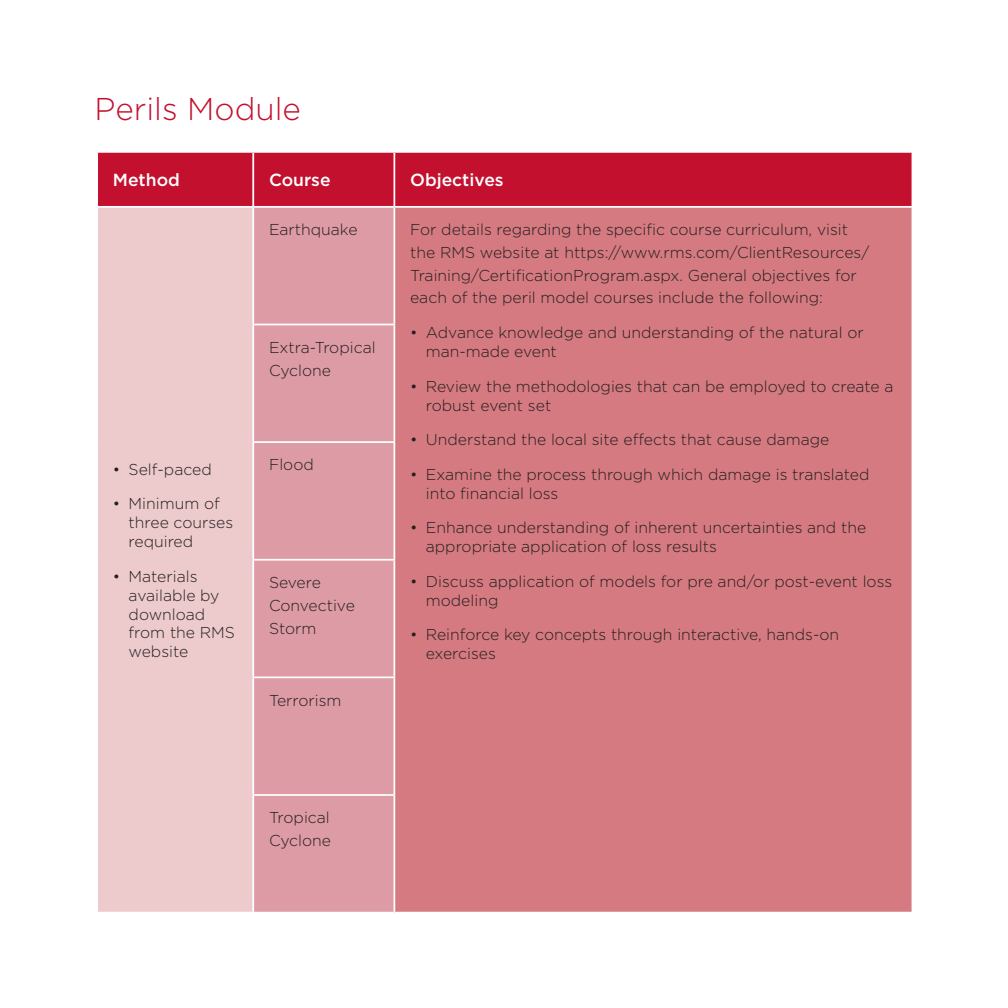
<style>
.page{position:relative;width:1008px;height:1008px;background:#fff}
.page>*{position:absolute;margin:0;border:0;box-sizing:border-box;transform-origin:0 0}
.t1{font:300 31.5px "Gotham";color:#c3102f}
.t2{font:500 17.5px "Gotham";color:#fff}
.t3{font:300 15.75px/18.9px "Gotham";color:#231f20}
</style>
<div class="page">
<div style="left:98px;top:153px;width:813px;height:53px;background:#c3102f"></div>
<div style="left:97px;top:207px;width:156px;height:706px;background:#edcacc"></div>
<div style="left:254px;top:208px;width:140px;height:704px;background:#dd9ba5"></div>
<div style="left:394px;top:207px;width:519px;height:706px;background:#d57a80"></div>
<hr style="left:96px;top:208px;width:2px;height:116px;background:#fff">
<hr style="left:96px;top:324px;width:2px;height:118px;background:#fff">
<hr style="left:96px;top:442px;width:2px;height:118px;background:#fff">
<hr style="left:96px;top:560px;width:2px;height:117px;background:#fff">
<hr style="left:96px;top:677px;width:2px;height:118px;background:#fff">
<hr style="left:96px;top:795px;width:2px;height:117px;background:#fff">
<hr style="left:96px;top:912px;width:157px;height:2px;background:#fff">
<hr style="left:252px;top:208px;width:2px;height:116px;background:#fff">
<hr style="left:394px;top:208px;width:1px;height:116px;background:#fff">
<hr style="left:252px;top:324px;width:143px;height:1px;background:#fff">
<hr style="left:252px;top:325px;width:2px;height:116px;background:#fff">
<hr style="left:394px;top:325px;width:1px;height:116px;background:#fff">
<hr style="left:252px;top:441px;width:143px;height:2px;background:#fff">
<hr style="left:252px;top:443px;width:2px;height:116px;background:#fff">
<hr style="left:394px;top:443px;width:1px;height:116px;background:#fff">
<hr style="left:252px;top:559px;width:143px;height:2px;background:#fff">
<hr style="left:252px;top:561px;width:2px;height:115px;background:#fff">
<hr style="left:394px;top:561px;width:1px;height:115px;background:#fff">
<hr style="left:252px;top:676px;width:143px;height:2px;background:#fff">
<hr style="left:252px;top:678px;width:2px;height:116px;background:#fff">
<hr style="left:394px;top:678px;width:1px;height:116px;background:#fff">
<hr style="left:252px;top:794px;width:143px;height:2px;background:#fff">
<hr style="left:252px;top:796px;width:2px;height:116px;background:#fff">
<hr style="left:394px;top:796px;width:1px;height:116px;background:#fff">
<hr style="left:394px;top:912px;width:520px;height:2px;background:#fff">
<hr style="left:252px;top:153px;width:2px;height:53px;background:#fff">
<hr style="left:394px;top:153px;width:1px;height:53px;background:#fff">
<hr style="left:96px;top:206px;width:157px;height:2px;background:#fff">
<hr style="left:394px;top:206px;width:520px;height:2px;background:#fff">
<h1 class="t1" style="left:94px;top:89px;width:208px">Perils Module</h1>
<p class="t2" style="left:113px;top:169px;width:69px">Method</p>
<p class="t2" style="left:269px;top:169px;width:63px">Course</p>
<p class="t2" style="left:410px;top:169px;width:95px">Objectives</p>
<p class="t3" style="left:113px;top:459px;width:100px">• Self-paced</p>
<p class="t3" style="left:129px;top:494px;width:106px;text-indent:-16px">• Minimum of three courses required</p>
<p class="t3" style="left:129px;top:566px;width:108px;text-indent:-16px">• Materials available by download from the RMS website</p>
<p class="t3" style="left:269px;top:220px;width:90px">Earthquake</p>
<p class="t3" style="left:410px;top:218px;width:461px;line-height:22.8px">For details regarding the specific course curriculum, visit the RMS website at https://www.rms.com/ClientResources/ Training/CertificationProgram.aspx. General objectives for each of the peril model courses include the following:</p>
<p class="t3" style="left:426px;top:323px;width:439px;text-indent:-16px">• Advance knowledge and understanding of the natural or man-made event</p>
<p class="t3" style="left:426px;top:376px;width:469px;text-indent:-16px">• Review the methodologies that can be employed to create a robust event set</p>
<p class="t3" style="left:410px;top:430px;width:421px">• Understand the local site effects that cause damage</p>
<p class="t3" style="left:426px;top:464px;width:445px;text-indent:-16px">• Examine the process through which damage is translated into financial loss</p>
<p class="t3" style="left:426px;top:518px;width:442px;text-indent:-16px">• Enhance understanding of inherent uncertainties and the appropriate application of loss results</p>
<p class="t3" style="left:426px;top:571px;width:468px;text-indent:-16px">• Discuss application of models for pre and/or post-event loss modeling</p>
<p class="t3" style="left:426px;top:625px;width:415px;text-indent:-16px">• Reinforce key concepts through interactive, hands-on exercises</p>
<p class="t3" style="left:269px;top:335px;width:108px;line-height:22.8px">Extra-Tropical<br>Cyclone</p>
<p class="t3" style="left:269px;top:455px;width:46px">Flood</p>
<p class="t3" style="left:269px;top:571px;width:87px;line-height:22.8px">Severe<br>Convective<br>Storm</p>
<p class="t3" style="left:269px;top:690px;width:74px">Terrorism</p>
<p class="t3" style="left:269px;top:806px;width:64px;line-height:22.8px">Tropical<br>Cyclone</p>
</div>
